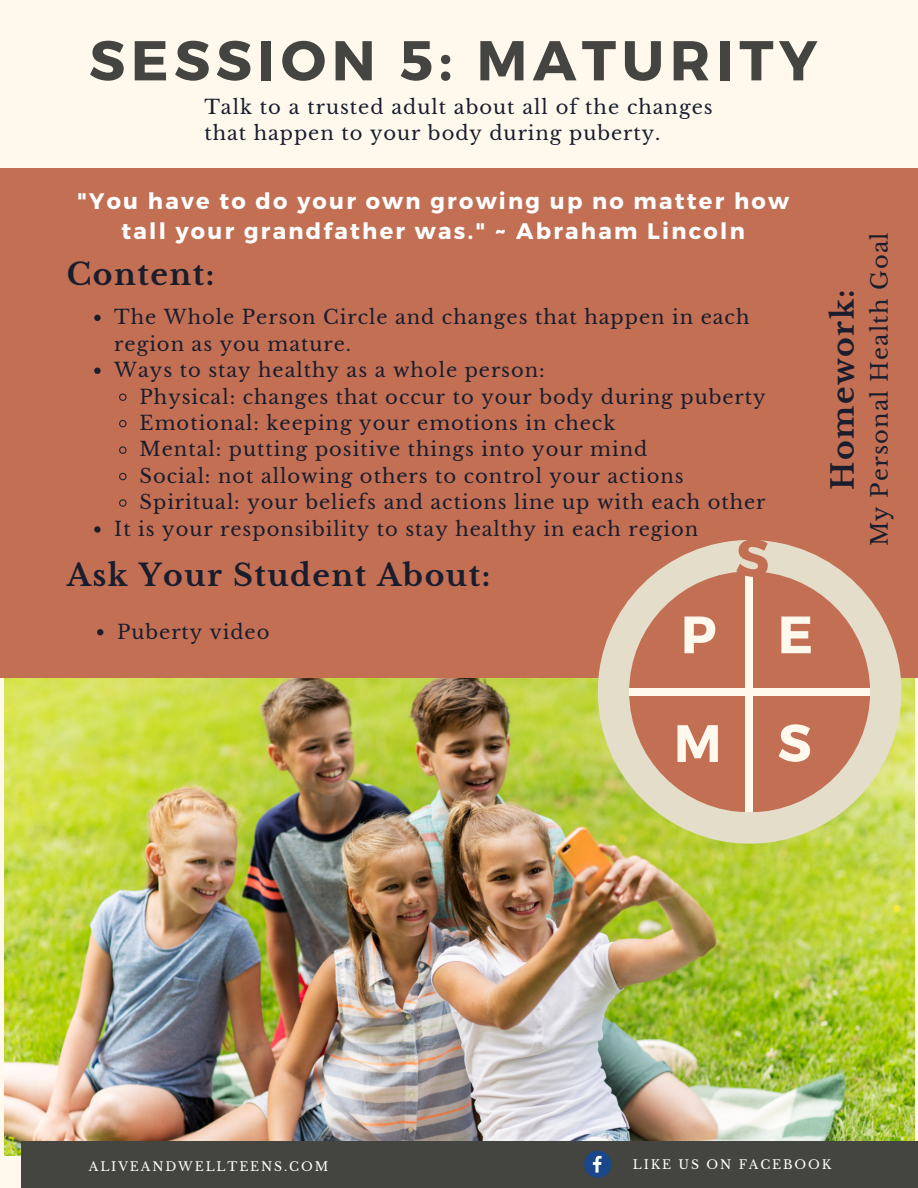
<style>
.page{position:relative;width:918px;height:1188px;background:#fff9ed}
.page>*{position:absolute;margin:0;border:0;box-sizing:border-box;transform-origin:0 0}
.t1{font:700 56.1px "Montserrat";letter-spacing:.1em;color:#444440}
.t2{font:700 52.5px "Montserrat";color:#fff9ed}
.t3{font:700 52.5px "Montserrat";color:#c26f54}
.t4{font:700 30px "Libre Baskerville";letter-spacing:.05em;color:#191d2d}
.t5{font:700 22.5px/30.8px "Montserrat";letter-spacing:.1em;color:#fff;text-align:center}
.t6{font:22.5px "Libre Baskerville";letter-spacing:.05em;color:#191d2d}
.t7{font:19.5px/26.4px "Libre Baskerville";letter-spacing:.05em;color:#191d2d}
.t8{font:12.45px "Libre Baskerville";letter-spacing:.15em;color:#fff}
</style>
<div class="page">
<img style="left:4px;top:677px;width:910px;height:479px">
<div style="left:21px;top:1142px;width:897px;height:46px;background:#444440"></div>
<div style="left:0;top:169px;width:918px;height:508px;background:#c26f54"></div>
<svg style="left:584px;top:1151px;width:27px;height:27px"></svg>
<svg style="left:94px;top:315px;width:7px;height:6px"></svg>
<svg style="left:94px;top:368px;width:7px;height:6px"></svg>
<svg style="left:119px;top:393px;width:8px;height:8px"></svg>
<svg style="left:119px;top:420px;width:8px;height:8px"></svg>
<svg style="left:119px;top:446px;width:8px;height:8px"></svg>
<svg style="left:119px;top:472px;width:8px;height:9px"></svg>
<svg style="left:119px;top:499px;width:8px;height:8px"></svg>
<svg style="left:94px;top:526px;width:7px;height:7px"></svg>
<svg style="left:97px;top:629px;width:6px;height:6px"></svg>
<div style="left:598px;top:540px;width:304px;height:304px;background:#e3ddca;border-radius:50%"></div>
<div style="left:629px;top:571px;width:241px;height:241px;background:#c26f54;border-radius:50%"></div>
<div style="left:629px;top:689px;width:241px;height:7px;background:#fff9ed"></div>
<div style="left:746px;top:571px;width:7px;height:241px;background:#fff9ed"></div>
<p class="t1" style="left:89px;top:24px;width:730px">SESSION 5: MATURITY</p>
<p class="t7" style="left:204px;top:94px;width:510px">Talk to a trusted adult about all of the changes that happen to your body during puberty.</p>
<p class="t5" style="left:77px;top:184px;width:714px">"You have to do your own growing up no matter how tall your grandfather was." ~ Abraham Lincoln</p>
<p class="t4" style="left:67px;top:256px;width:149px">Content:</p>
<p class="t7" style="left:114px;top:304px;width:637px">The Whole Person Circle and changes that happen in each region as you mature.</p>
<p class="t7" style="left:114px;top:357px;width:432px">Ways to stay healthy as a whole person:</p>
<p class="t7" style="left:140px;top:384px;width:628px">Physical: changes that occur to your body during puberty</p>
<p class="t7" style="left:140px;top:410px;width:477px">Emotional: keeping your emotions in check</p>
<p class="t7" style="left:140px;top:436px;width:509px">Mental: putting positive things into your mind</p>
<p class="t7" style="left:140px;top:463px;width:546px">Social: not allowing others to control your actions</p>
<p class="t7" style="left:140px;top:489px;width:627px">Spiritual: your beliefs and actions line up with each other</p>
<p class="t7" style="left:114px;top:516px;width:585px">It is your responsibility to stay healthy in each region</p>
<p class="t3" style="left:735px;top:524px;width:35px">S</p>
<p class="t4" style="left:67px;top:557px;width:425px">Ask Your Student About:</p>
<p class="t7" style="left:117px;top:619px;width:154px">Puberty video</p>
<p class="t2" style="left:681px;top:600px;width:37px">P</p>
<p class="t2" style="left:778px;top:600px;width:37px">E</p>
<p class="t4" style="left:825px;top:490px;width:202px;rotate:-90deg">Homework:</p>
<p class="t6" style="left:866px;top:546px;width:315px;rotate:-90deg">My Personal Health Goal</p>
<p class="t2" style="left:674px;top:709px;width:49px">M</p>
<p class="t2" style="left:778px;top:709px;width:35px">S</p>
<p class="t8" style="left:89px;top:1159px;width:241px">ALIVEANDWELLTEENS.COM</p>
<p class="t8" style="left:633px;top:1157px;width:200px">LIKE US ON FACEBOOK</p>
</div>
